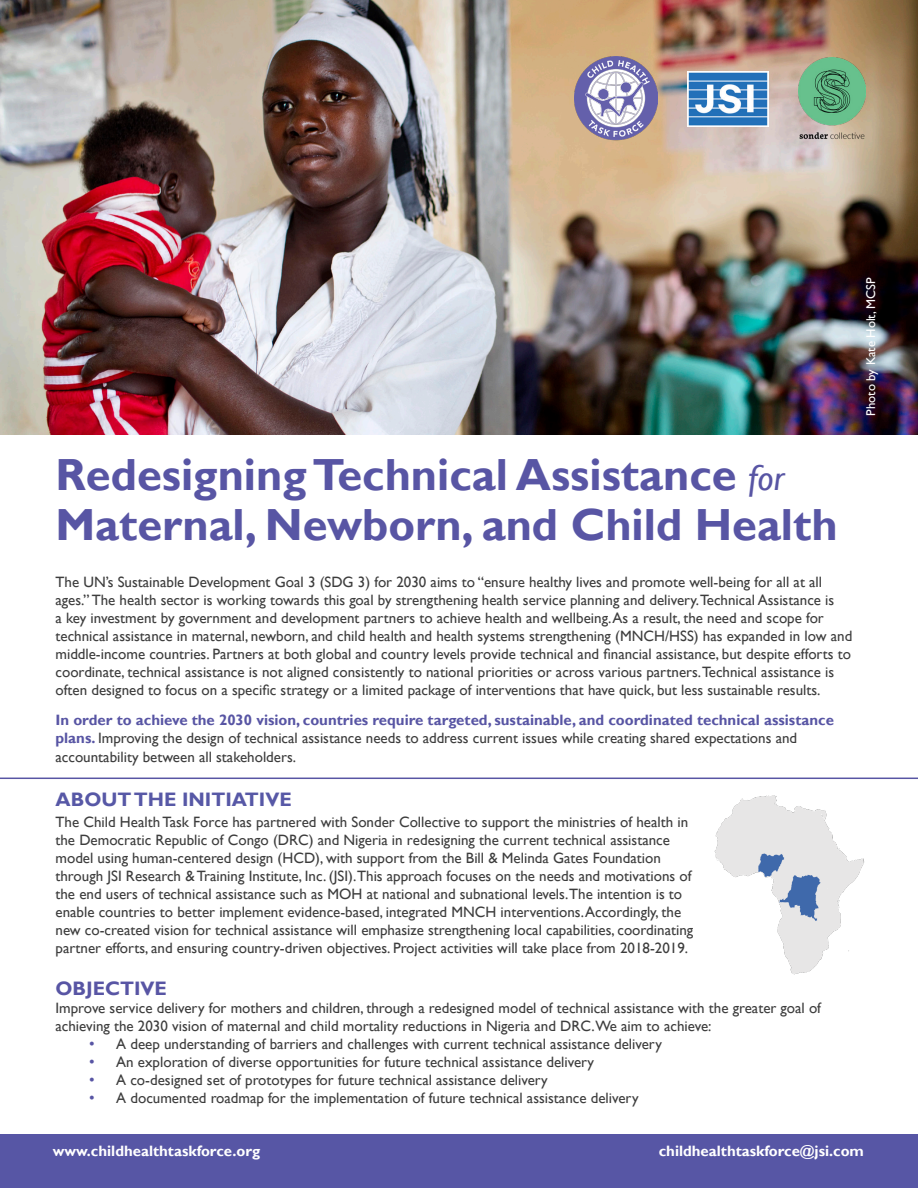
<style>
.page{position:relative;width:918px;height:1188px;background:#fff}
.page>*{position:absolute;margin:0;border:0;box-sizing:border-box;transform-origin:0 0}
.t1{font:700 45px/49.5px "Gill Sans";color:#5855a4}
.t2{font:700 19.5px "Gill Sans";color:#5758a6}
.t3{font:700 19.5px "Gill Sans";color:#5855a4}
.t4{font:15px/18px "Gill Sans";color:#3d3d3d}
.t5{font:700 15px "Gill Sans";color:#fff}
.t6{font:12.75px "Gill Sans";color:#fff}
.s1{font-weight:400;font-style:italic;font-size:36px}
.s2{font-weight:700;color:#5855a4}
.s3{font-size:15.75px;color:#5855a4}
</style>
<div class="page">
<img style="left:714px;top:795px;width:150px;height:180px">
<div style="left:0;top:1135px;width:918px;height:53px;background:#5756a5"></div>
<img style="left:1px;top:0;width:917px;height:434px">
<img style="left:574px;top:56px;width:83px;height:84px">
<hr style="left:0;top:778px;width:918px;height:1px;background:#5855a4">
<img style="left:688px;top:72px;width:81px;height:55px">
<img style="left:798px;top:58px;width:68px;height:83px">
<p class="t6" style="left:863px;top:416px;width:139px;rotate:-90deg">Photo by Kate Holt, MCSP</p>
<p class="t1" style="left:56px;top:452px;width:784px">Redesigning Technical Assistance <span class="s1">for<br></span>Maternal, Newborn, and Child Health</p>
<p class="t4" style="left:56px;top:573px;width:798px">The UN’s Sustainable Development Goal 3 (SDG 3) for 2030 aims to “ensure healthy lives and promote well-being for all at all ages.” The health sector is working towards this goal by strengthening health service planning and delivery.Technical Assistance is<br>a key investment by government and development partners to achieve health and wellbeing. As a result, the need and scope for technical assistance in maternal, newborn, and child health and health systems strengthening (MNCH/HSS) has expanded in low and middle-income countries. Partners at both global and country levels provide technical and financial assistance, but despite efforts to coordinate, technical assistance is not aligned consistently to national priorities or across various partners.Technical assistance is often designed to focus on a specific strategy or a limited package of interventions that have quick, but less sustainable results.</p>
<p class="t4" style="left:56px;top:711px;width:780px;line-height:18.5px"><span class="s2">In order to achieve the 2030 vision, countries require targeted, sustainable, and coordinated technical assistance plans.</span> Improving the design of technical assistance needs to address current issues while creating shared expectations and accountability between all stakeholders.</p>
<p class="t2" style="left:56px;top:788px;width:238px">ABOUT THE INITIATIVE</p>
<p class="t4" style="left:56px;top:813px;width:639px">The Child Health Task Force has partnered with Sonder Collective to support the ministries of health in the Democratic Republic of Congo (DRC) and Nigeria in redesigning the current technical assistance model using human-centered design (HCD), with support from the Bill &amp; Melinda Gates Foundation through JSI Research &amp; Training Institute, Inc. (JSI). This approach focuses on the needs and motivations of the end users of technical assistance such as MOH at national and subnational levels. The intention is to enable countries to better implement evidence-based, integrated MNCH interventions. Accordingly, the new co-created vision for technical assistance will emphasize strengthening local capabilities, coordinating partner efforts, and ensuring country-driven objectives. Project activities will take place from 2018-2019.</p>
<p class="t3" style="left:56px;top:977px;width:113px">OBJECTIVE</p>
<p class="t4" style="left:56px;top:999px;width:767px">Improve service delivery for mothers and children, through a redesigned model of technical assistance with the greater goal of achieving the 2030 vision of maternal and child mortality reductions in Nigeria and DRC.We aim to achieve:</p>
<p class="t4" style="left:89px;top:1035px;width:574px"><span class="s3">•</span> A deep understanding of barriers and challenges with current technical assistance delivery</p>
<p class="t4" style="left:89px;top:1053px;width:506px"><span class="s3">•</span> An exploration of diverse opportunities for future technical assistance delivery</p>
<p class="t4" style="left:89px;top:1071px;width:460px"><span class="s3">•</span> A co-designed set of prototypes for future technical assistance delivery</p>
<p class="t4" style="left:89px;top:1089px;width:551px"><span class="s3">•</span> A documented roadmap for the implementation of future technical assistance delivery</p>
<p class="t5" style="left:53px;top:1141px;width:209px">www.childhealthtaskforce.org</p>
<p class="t5" style="left:659px;top:1141px;width:207px">childhealthtaskforce@jsi.com</p>
</div>
